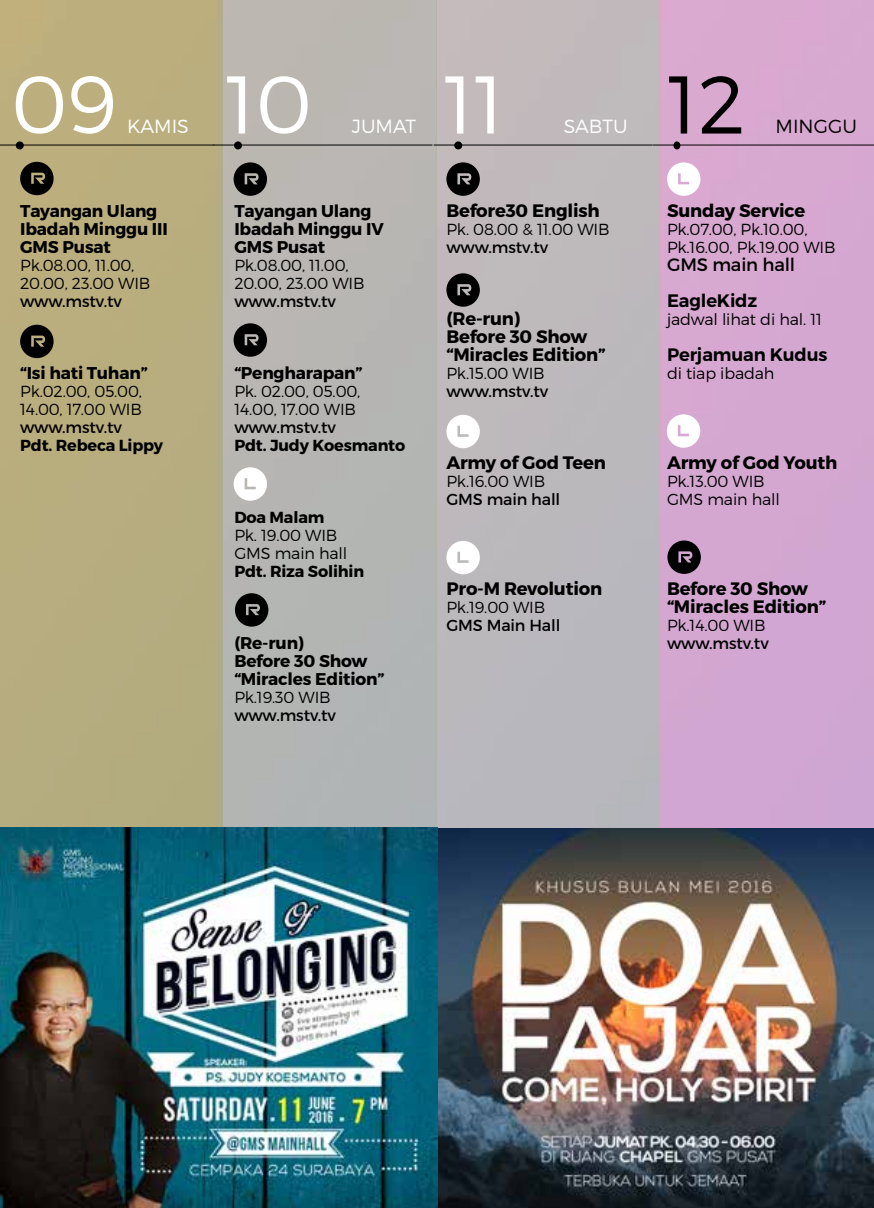
<style>
.page{position:relative;width:874px;height:1208px;background:#fff}
.page>*{position:absolute;margin:0;border:0;box-sizing:border-box;transform-origin:0 0}
.t1{font:300 81.6px "Montserrat";color:#fff}
.t2{font:300 81.6px "Montserrat";color:#000}
.t3{font:300 19px "Montserrat";color:#fff}
.t4{font:300 19px "Montserrat";color:#000}
.t5{font:700 18px/18px "Montserrat";letter-spacing:-.01em;color:#000}
.t6{font:600 18px "Montserrat";letter-spacing:-.01em;color:#000}
.t7{font:18px "Montserrat";letter-spacing:-.01em;color:#000}
.t8{font:700 17px/18px "Montserrat";letter-spacing:-.01em;color:#000}
.t9{font:300 16px/18px "Montserrat";letter-spacing:-.01em;color:#000}
.t10{font:16px "Montserrat";letter-spacing:-.01em;color:#000}
.t11{font:700 16px "Montserrat";letter-spacing:-.01em;color:#000}
</style>
<div class="page">
<img style="left:0;top:827px;width:873px;height:381px">
<div style="left:436px;top:0;width:224px;height:827px;background:#bcb8bc"></div>
<div style="left:0;top:0;width:222px;height:827px;background:#b8ad7e"></div>
<div style="left:660px;top:0;width:213px;height:827px;background:#d4a7d1"></div>
<div style="left:218px;top:0;width:219px;height:827px;background:#b6b6b3"></div>
<svg style="left:20px;top:162px;width:34px;height:33px"></svg>
<svg style="left:20px;top:325px;width:34px;height:33px"></svg>
<svg style="left:233px;top:162px;width:34px;height:34px"></svg>
<svg style="left:233px;top:323px;width:34px;height:34px"></svg>
<svg style="left:235px;top:593px;width:33px;height:33px"></svg>
<svg style="left:446px;top:415px;width:33px;height:33px"></svg>
<svg style="left:446px;top:273px;width:33px;height:34px"></svg>
<svg style="left:446px;top:162px;width:33px;height:34px"></svg>
<svg style="left:446px;top:541px;width:33px;height:33px"></svg>
<svg style="left:667px;top:162px;width:33px;height:34px"></svg>
<svg style="left:666px;top:414px;width:34px;height:34px"></svg>
<svg style="left:667px;top:540px;width:33px;height:34px"></svg>
<div style="left:16px;top:141px;width:8px;height:8px;background:#000;border-radius:50%"></div>
<hr style="left:0;top:145px;width:214px;height:1px;background:#000">
<div style="left:234px;top:141px;width:8px;height:8px;background:#000;border-radius:50%"></div>
<hr style="left:213px;top:145px;width:219px;height:1px;background:#000">
<div style="left:454px;top:141px;width:8px;height:8px;background:#000;border-radius:50%"></div>
<hr style="left:433px;top:145px;width:219px;height:1px;background:#000">
<div style="left:673px;top:141px;width:7px;height:8px;background:#000;border-radius:50%"></div>
<hr style="left:652px;top:145px;width:221px;height:1px;background:#000">
<svg style="left:233px;top:467px;width:34px;height:34px"></svg>
<h1 class="t1" style="left:11px;top:55px;width:107px">09</h1>
<p class="t3" style="left:127px;top:114px;width:63px">KAMIS</p>
<p class="t8" style="left:20px;top:202px;width:149px">Tayangan Ulang<br>Ibadah Minggu III<br>GMS Pusat</p>
<p class="t9" style="left:20px;top:256px;width:132px">Pk.08.00, 11.00,<br>20.00, 23.00 WIB</p>
<p class="t10" style="left:20px;top:291px;width:103px">www.mstv.tv</p>
<p class="t8" style="left:20px;top:364px;width:129px">“Isi hati Tuhan”</p>
<p class="t9" style="left:20px;top:382px;width:123px">Pk.02.00, 05.00,<br>14.00, 17.00 WIB</p>
<p class="t10" style="left:20px;top:417px;width:103px">www.mstv.tv</p>
<p class="t11" style="left:20px;top:435px;width:144px">Pdt. Rebeca Lippy</p>
<h1 class="t1" style="left:225px;top:55px;width:88px">10</h1>
<p class="t3" style="left:352px;top:114px;width:66px">JUMAT</p>
<p class="t8" style="left:234px;top:202px;width:151px">Tayangan Ulang<br>Ibadah Minggu IV<br>GMS Pusat</p>
<p class="t9" style="left:234px;top:256px;width:132px">Pk.08.00, 11.00,<br>20.00, 23.00 WIB</p>
<p class="t10" style="left:234px;top:291px;width:103px">www.mstv.tv</p>
<p class="t8" style="left:234px;top:364px;width:130px">“Pengharapan”</p>
<p class="t9" style="left:234px;top:382px;width:127px">Pk. 02.00, 05.00,<br>14.00, 17.00 WIB</p>
<p class="t10" style="left:234px;top:417px;width:103px">www.mstv.tv</p>
<p class="t11" style="left:234px;top:435px;width:172px">Pdt. Judy Koesmanto</p>
<p class="t11" style="left:234px;top:507px;width:91px">Doa Malam</p>
<p class="t9" style="left:234px;top:526px;width:114px">Pk. 19.00 WIB<br>GMS main hall</p>
<p class="t11" style="left:234px;top:561px;width:131px">Pdt. Riza Solihin</p>
<p class="t8" style="left:234px;top:634px;width:152px">(Re-run)<br>Before 30 Show “Miracles Edition”</p>
<p class="t9" style="left:234px;top:688px;width:98px">Pk.19.30 WIB</p>
<p class="t10" style="left:234px;top:705px;width:103px">www.mstv.tv</p>
<h1 class="t1" style="left:444px;top:55px;width:62px">11</h1>
<p class="t3" style="left:563px;top:114px;width:65px">SABTU</p>
<p class="t5" style="left:446px;top:202px;width:155px">Before30 English</p>
<p class="t9" style="left:446px;top:220px;width:165px">Pk. 08.00 &amp; 11.00 WIB</p>
<p class="t10" style="left:446px;top:237px;width:103px">www.mstv.tv</p>
<p class="t5" style="left:446px;top:310px;width:160px">(Re-run)<br>Before 30 Show “Miracles Edition”</p>
<p class="t9" style="left:446px;top:364px;width:100px">Pk.15.00 WIB</p>
<p class="t10" style="left:446px;top:381px;width:103px">www.mstv.tv</p>
<p class="t5" style="left:446px;top:454px;width:161px">Army of God Teen</p>
<p class="t9" style="left:446px;top:472px;width:100px">Pk.16.00 WIB</p>
<p class="t10" style="left:446px;top:489px;width:115px">GMS main hall</p>
<p class="t5" style="left:446px;top:580px;width:157px">Pro-M Revolution</p>
<p class="t9" style="left:446px;top:598px;width:100px">Pk.19.00 WIB</p>
<p class="t10" style="left:446px;top:615px;width:115px">GMS Main Hall</p>
<h1 class="t2" style="left:667px;top:55px;width:79px">12</h1>
<p class="t4" style="left:775px;top:114px;width:83px">MINGGU</p>
<p class="t5" style="left:666px;top:202px;width:139px">Sunday Service</p>
<p class="t9" style="left:666px;top:220px;width:170px">Pk.07.00, Pk.10.00,<br>Pk.16.00, Pk.19.00 WIB</p>
<p class="t7" style="left:666px;top:253px;width:130px">GMS main hall</p>
<p class="t6" style="left:666px;top:289px;width:92px">EagleKidz</p>
<p class="t9" style="left:666px;top:310px;width:156px">jadwal lihat di hal. 11</p>
<p class="t6" style="left:666px;top:343px;width:162px">Perjamuan Kudus</p>
<p class="t9" style="left:666px;top:364px;width:109px">di tiap ibadah</p>
<p class="t5" style="left:666px;top:454px;width:172px">Army of God Youth</p>
<p class="t9" style="left:666px;top:472px;width:114px">Pk.13.00 WIB<br>GMS main hall</p>
<p class="t5" style="left:666px;top:580px;width:160px">Before 30 Show “Miracles Edition”</p>
<p class="t9" style="left:666px;top:616px;width:100px">Pk.14.00 WIB</p>
<p class="t10" style="left:666px;top:633px;width:103px">www.mstv.tv</p>
</div>
